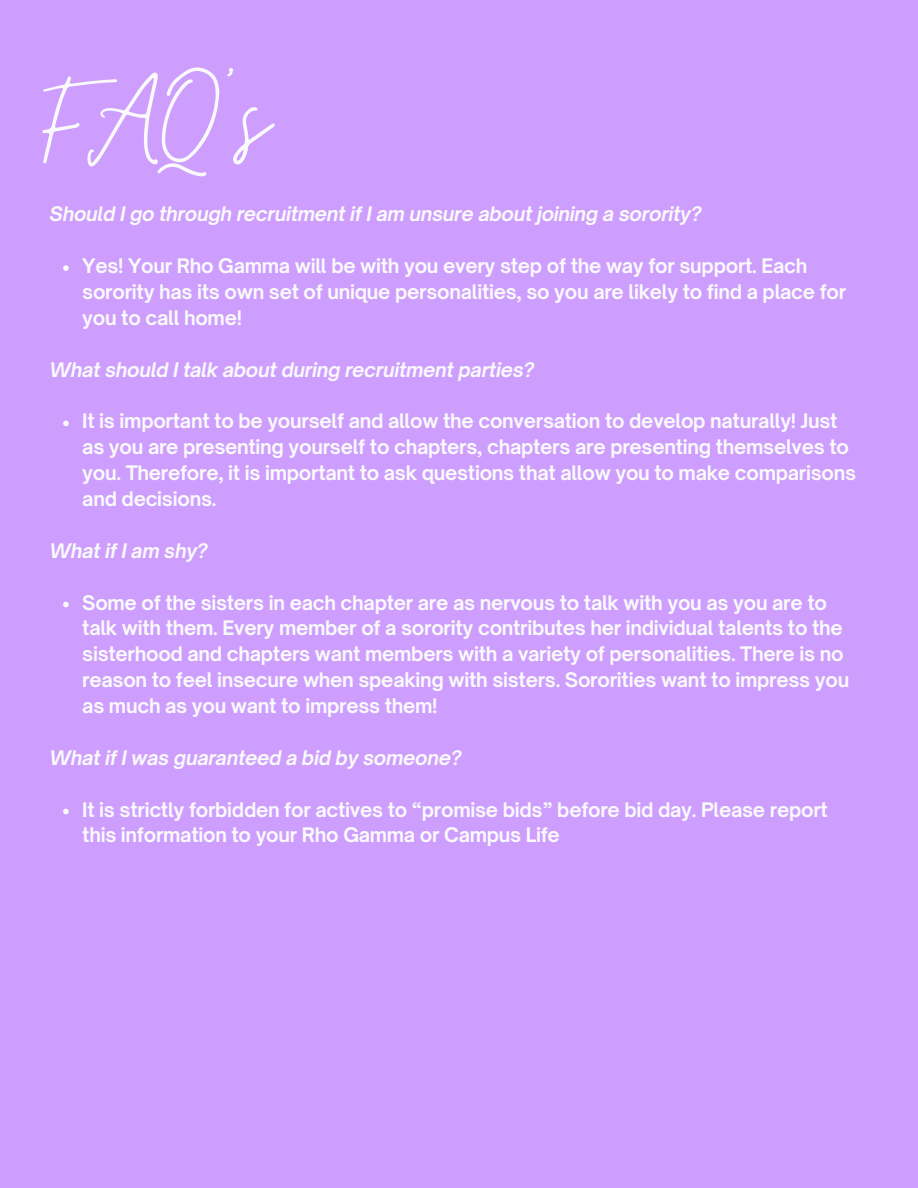
<style>
.page{position:relative;width:918px;height:1188px;background:#ce9eff}
.page>*{position:absolute;margin:0;border:0;box-sizing:border-box;transform-origin:0 0}
.t1{font:135px "Moon Time";color:#fafafa}
.t2{font:700 19.2px/25.8px "Open Sauce One";letter-spacing:-.015em;color:#fafafa}
.t3{font:italic 700 19.2px "Open Sauce One";letter-spacing:-.015em;color:#fafafa}
</style>
<div class="page">
<svg style="left:63px;top:265px;width:6px;height:6px"></svg>
<svg style="left:63px;top:421px;width:6px;height:5px"></svg>
<svg style="left:63px;top:602px;width:6px;height:5px"></svg>
<svg style="left:63px;top:809px;width:6px;height:5px"></svg>
<p class="t1" style="left:42px;top:39px;width:227px">FAQ’s</p>
<p class="t3" style="left:50px;top:202px;width:653px">Should I go through recruitment if I am unsure about joining a sorority?</p>
<p class="t2" style="left:82px;top:253px;width:766px">Yes! Your Rho Gamma will be with you every step of the way for support. Each sorority has its own set of unique personalities, so you are likely to find a place for you to call home!</p>
<p class="t3" style="left:50px;top:358px;width:486px">What should I talk about during recruitment parties?</p>
<p class="t2" style="left:82px;top:408px;width:775px">It is important to be yourself and allow the conversation to develop naturally! Just as you are presenting yourself to chapters, chapters are presenting themselves to you. Therefore, it is important to ask questions that allow you to make comparisons and decisions.</p>
<p class="t3" style="left:50px;top:539px;width:160px">What if I am shy?</p>
<p class="t2" style="left:82px;top:589px;width:769px">Some of the sisters in each chapter are as nervous to talk with you as you are to talk with them. Every member of a sorority contributes her individual talents to the sisterhood and chapters want members with a variety of personalities. There is no reason to feel insecure when speaking with sisters. Sororities want to impress you as much as you want to impress them!</p>
<p class="t3" style="left:50px;top:746px;width:413px">What if I was guaranteed a bid by someone?</p>
<p class="t2" style="left:82px;top:796px;width:747px">It is strictly forbidden for actives to “promise bids” before bid day. Please report this information to your Rho Gamma or Campus Life</p>
</div>
